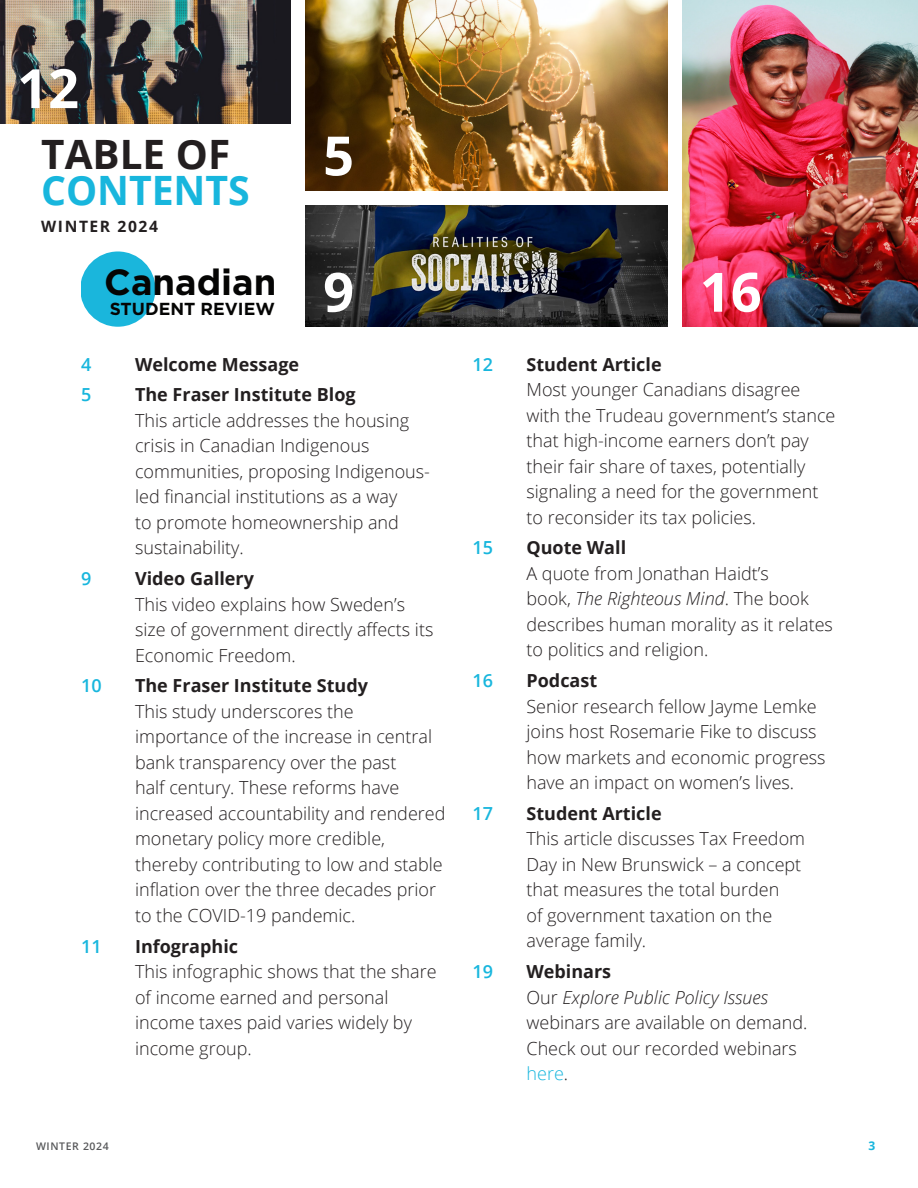
<style>
.page{position:relative;width:918px;height:1188px;background:#fff}
.page>*{position:absolute;margin:0;border:0;box-sizing:border-box;transform-origin:0 0}
.Main_References{font:700 54.3px "Open Sans";color:#fff}
.Main_References-2{font:700 40.5px "Open Sans";letter-spacing:-.005em;color:#18b6dd}
.Main_References-3{font:700 40.5px "Open Sans";color:#231f20}
.t1{font:700 36.3px "Gotham";color:#050504}
.TOC_Description{font:300 18px/25.5px "Open Sans";color:#231f20}
.TOC_Title{font:700 18px "Open Sans";color:#231f20}
.TOC_Title-2{font:600 18px "Open Sans";color:#18b6dd}
.t2{font:700 17.4px "Gotham";color:#050504}
.t3{font:700 15.6px "Open Sans";letter-spacing:.1em;color:#231f20}
.t4{font:700 12px "Open Sans";color:#18b6dd}
.t5{font:600 10.5px "Open Sans";letter-spacing:.06em;color:#57585a}
.s1{font-style:italic}
.s2{color:#18b6dd}
</style>
<div class="page">
<div style="left:81px;top:251px;width:74px;height:76px;background:#1ab6dc;border-radius:50%"></div>
<img style="left:306px;top:205px;width:362px;height:122px">
<img style="left:306px;top:0;width:362px;height:190px">
<img style="left:0;top:0;width:291px;height:123px">
<img style="left:683px;top:0;width:235px;height:327px">
<p class="Main_References" style="left:17px;top:50px;width:63px">12</p>
<p class="Main_References-3" style="left:41px;top:126px;width:190px">TABLE OF</p>
<p class="Main_References-2" style="left:41px;top:162px;width:210px">CONTENTS</p>
<p class="t3" style="left:41px;top:216px;width:118px">WINTER 2024</p>
<p class="t1" style="left:104px;top:258px;width:174px">Canadian</p>
<p class="t2" style="left:110px;top:297px;width:167px">STUDENT REVIEW</p>
<p class="Main_References" style="left:323px;top:117px;width:32px">5</p>
<p class="Main_References" style="left:323px;top:254px;width:32px">9</p>
<p class="TOC_Title-2" style="left:81px;top:352px;width:12px">4</p>
<p class="TOC_Title" style="left:135px;top:351px;width:166px">Welcome Message</p>
<p class="TOC_Title-2" style="left:81px;top:382px;width:12px">5</p>
<p class="TOC_Title" style="left:135px;top:382px;width:222px">The Fraser Institute Blog</p>
<p class="TOC_Description" style="left:135px;top:407px;width:297px">This article addresses the housing crisis in Canadian Indigenous communities, proposing Indigenous&shy;led financial institutions as a way<br>to promote homeownership and sustainability.</p>
<p class="TOC_Title-2" style="left:81px;top:566px;width:12px">9</p>
<p class="TOC_Title" style="left:135px;top:566px;width:120px">Video Gallery</p>
<p class="TOC_Description" style="left:135px;top:591px;width:300px">This video explains how Sweden’s size of government directly affects its<br>Economic Freedom.</p>
<p class="TOC_Title-2" style="left:81px;top:673px;width:22px">10</p>
<p class="TOC_Title" style="left:135px;top:673px;width:234px">The Fraser Institute Study</p>
<p class="TOC_Description" style="left:135px;top:698px;width:312px">This study underscores the importance of the increase in central bank transparency over the past<br>half century. These reforms have increased accountability and rendered monetary policy more credible, thereby contributing to low and stable inflation over the three decades prior to the COVID-19 pandemic.</p>
<p class="TOC_Title-2" style="left:81px;top:934px;width:22px">11</p>
<p class="TOC_Title" style="left:135px;top:933px;width:105px">Infographic</p>
<p class="TOC_Description" style="left:135px;top:958px;width:303px">This infographic shows that the share of income earned and personal income taxes paid varies widely by income group.</p>
<p class="Main_References" style="left:700px;top:254px;width:63px">16</p>
<p class="TOC_Title-2" style="left:472px;top:352px;width:22px">12</p>
<p class="TOC_Title" style="left:526px;top:351px;width:137px">Student Article</p>
<p class="TOC_Description" style="left:526px;top:376px;width:310px">Most younger Canadians disagree with the Trudeau government’s stance that high-income earners don’t pay their fair share of taxes, potentially signaling a need for the government to reconsider its tax policies.</p>
<p class="TOC_Title-2" style="left:472px;top:535px;width:22px">15</p>
<p class="TOC_Title" style="left:526px;top:535px;width:101px">Quote Wall</p>
<p class="TOC_Description" style="left:526px;top:560px;width:308px">A quote from Jonathan Haidt’s<br>book, <span class="s1">The Righteous Mind</span>. The book describes human morality as it relates to politics and religion.</p>
<p class="TOC_Title-2" style="left:472px;top:668px;width:22px">16</p>
<p class="TOC_Title" style="left:526px;top:668px;width:72px">Podcast</p>
<p class="TOC_Description" style="left:526px;top:693px;width:301px">Senior research fellow Jayme Lemke joins host Rosemarie Fike to discuss how markets and economic progress have an impact on women’s lives.</p>
<p class="TOC_Title-2" style="left:472px;top:801px;width:22px">17</p>
<p class="TOC_Title" style="left:526px;top:801px;width:137px">Student Article</p>
<p class="TOC_Description" style="left:526px;top:825px;width:280px">This article discusses Tax Freedom<br>Day in New Brunswick – a concept that measures the total burden<br>of government taxation on the average family.</p>
<p class="TOC_Title-2" style="left:472px;top:959px;width:22px">19</p>
<p class="TOC_Title" style="left:526px;top:959px;width:86px">Webinars</p>
<p class="TOC_Description" style="left:526px;top:984px;width:282px">Our <span class="s1">Explore Public Policy Issues </span>webinars are available on demand.<br>Check out our recorded webinars <span class="s2">here</span>.</p>
<p class="t5" style="left:36px;top:1139px;width:74px">WINTER 2024</p>
<p class="t4" style="left:868px;top:1137px;width:8px">3</p>
</div>
